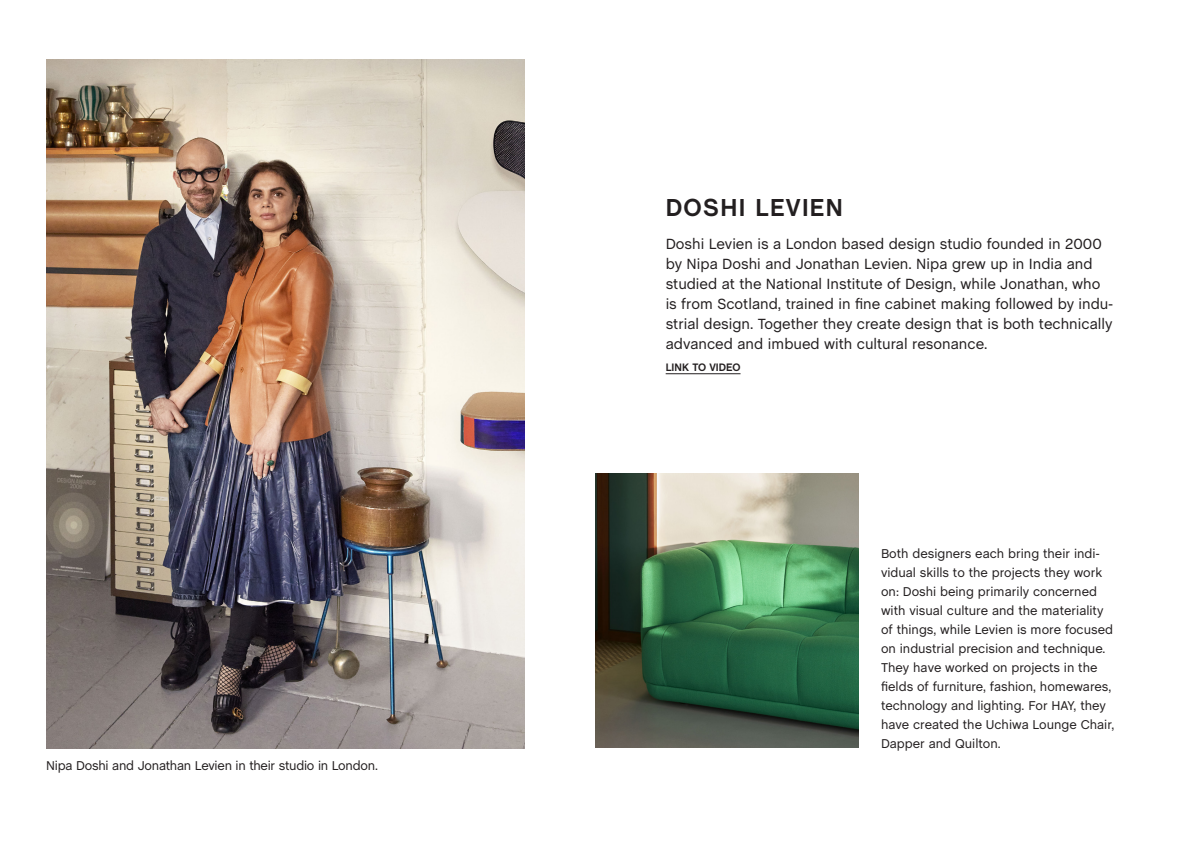
<style>
.page{position:relative;width:1191px;height:842px;background:#fff}
.page>*{position:absolute;margin:0;border:0;box-sizing:border-box;transform-origin:0 0}
._01_Page_Header{font:700 25px "Chalet";letter-spacing:.05em;color:#231f20}
._02_Body_text{font:15px/20px "Chalet";color:#231f20}
._02_Bodytext{font:13px/19px "Chalet";color:#231f20}
._03_Caption_text_L{font:13px "Chalet";letter-spacing:-.02em;color:#231f20}
.LINK_TO{font:700 11px "Chalet";color:#231f20}
</style>
<div class="page">
<img style="left:46px;top:60px;width:478px;height:688px">
<img style="left:595px;top:473px;width:263px;height:275px">
<hr style="left:665px;top:373px;width:75px;height:1px;background:#231f20">
<p class="_03_Caption_text_L" style="left:46px;top:757px;width:333px">Nipa Doshi and Jonathan Levien in their studio in London.</p>
<p class="_01_Page_Header" style="left:665px;top:192px;width:179px">DOSHI LEVIEN</p>
<p class="_02_Body_text" style="left:665px;top:234px;width:449px">Doshi Levien is a London based design studio founded in 2000 by Nipa Doshi and Jonathan Levien. Nipa grew up in India and studied at the National Institute of Design, while Jonathan, who is from Scotland, trained in fine cabinet making followed by indu&shy;strial design. Together they create design that is both technically advanced and imbued with cultural resonance.</p>
<p class="LINK_TO" style="left:665px;top:361px;width:76px">LINK TO VIDEO</p>
<p class="_02_Bodytext" style="left:881px;top:544px;width:235px">Both designers each bring their indi&shy;vidual skills to the projects they work on: Doshi being primarily concerned with visual culture and the materiality of things, while Levien is more focused on industrial precision and technique.<br>They have worked on projects in the fields of furniture, fashion, homewares, technology and lighting. For HAY, they have created the Uchiwa Lounge Chair, Dapper and Quilton.</p>
</div>
